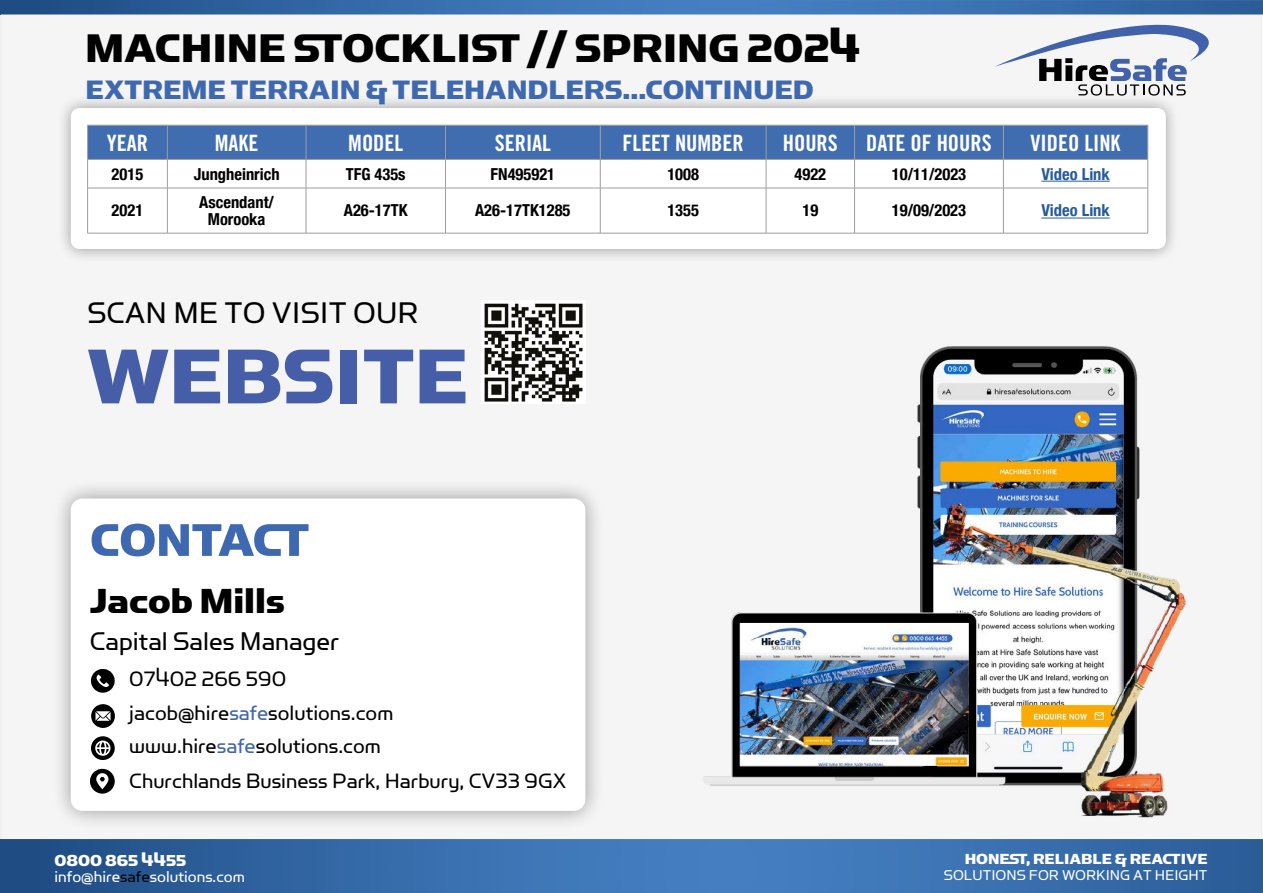
<style>
.page{position:relative;width:1263px;height:893px;background:#fff}
.page>*{position:absolute;margin:0;border:0;box-sizing:border-box;transform-origin:0 0}
.t1{font:87.3px "Simian Display Chimpanzee";color:#465ea7}
.t2{font:51.6px "Simian Display Chimpanzee";letter-spacing:-.01em;color:#3e69b1}
.t3{font:45px "Simian Display Chimpanzee";color:#000}
.t4{font:39.15px "Simian Display Chimpanzee";color:#000}
.t5{font:33.6px "Simian Display Orangutan";color:#000}
.t6{font:30px "Simian Display Chimpanzee";color:#3e69b1}
.t7{font:28.8px "Simian Display Orangutan";color:#000}
.t8{font:23.55px/33.3px "Simian Display Orangutan";color:#000}
.t9{font:22.5px "Trade Gothic Bold Cond Twenty";color:#fff}
.t10{font:17.85px "Simian Display Orangutan";color:#fff}
.t11{font:17.85px "Simian Display Chimpanzee";color:#fff}
.t12{font:700 condensed 16.5px/16.5px "Helvetica Neue";color:#000;text-align:center}
.t13{font:16.5px "Simian Display Chimpanzee";color:#fff}
.t14{font:700 condensed 16.5px "Helvetica Neue";color:#275b9b}
.t15{font:16.05px "Simian Display Orangutan";color:#fff}
.s1{color:#4166ab}
.s2{color:#020203}
</style>
<div class="page">
<div style="left:1px;top:1px;width:1260px;height:891px;background:#f5f5f5"></div>
<img style="left:703px;top:346px;width:483px;height:472px">
<div style="left:57px;top:94px;width:1123px;height:169px;background:#000;opacity:.37"></div>
<div style="left:71px;top:108px;width:1095px;height:141px;background:#fff;border-radius:9px"></div>
<svg style="left:87px;top:125px;width:1061px;height:63px"></svg>
<hr style="left:87px;top:188px;width:80px;height:1px;background:#9d9d9c">
<hr style="left:87px;top:188px;width:1px;height:45px;background:#9d9d9c">
<hr style="left:167px;top:188px;width:139px;height:1px;background:#9d9d9c">
<hr style="left:167px;top:188px;width:1px;height:45px;background:#9d9d9c">
<hr style="left:306px;top:188px;width:139px;height:1px;background:#9d9d9c">
<hr style="left:306px;top:188px;width:1px;height:45px;background:#9d9d9c">
<hr style="left:445px;top:188px;width:155px;height:1px;background:#9d9d9c">
<hr style="left:445px;top:188px;width:1px;height:45px;background:#9d9d9c">
<hr style="left:600px;top:188px;width:166px;height:1px;background:#9d9d9c">
<hr style="left:600px;top:188px;width:1px;height:45px;background:#9d9d9c">
<hr style="left:766px;top:188px;width:88px;height:1px;background:#9d9d9c">
<hr style="left:766px;top:188px;width:1px;height:45px;background:#9d9d9c">
<hr style="left:854px;top:188px;width:149px;height:1px;background:#9d9d9c">
<hr style="left:854px;top:188px;width:1px;height:45px;background:#9d9d9c">
<hr style="left:1003px;top:188px;width:145px;height:1px;background:#9d9d9c">
<hr style="left:1003px;top:188px;width:1px;height:45px;background:#9d9d9c">
<hr style="left:1147px;top:188px;width:1px;height:45px;background:#9d9d9c">
<hr style="left:87px;top:233px;width:80px;height:1px;background:#9d9d9c">
<hr style="left:167px;top:233px;width:139px;height:1px;background:#9d9d9c">
<hr style="left:306px;top:233px;width:139px;height:1px;background:#9d9d9c">
<hr style="left:445px;top:233px;width:155px;height:1px;background:#9d9d9c">
<hr style="left:600px;top:233px;width:166px;height:1px;background:#9d9d9c">
<hr style="left:766px;top:233px;width:88px;height:1px;background:#9d9d9c">
<hr style="left:854px;top:233px;width:149px;height:1px;background:#9d9d9c">
<hr style="left:1003px;top:233px;width:145px;height:1px;background:#9d9d9c">
<hr style="left:766px;top:125px;width:1px;height:34px;background:#9d9d9c">
<hr style="left:1147px;top:125px;width:1px;height:34px;background:#9d9d9c">
<hr style="left:445px;top:125px;width:155px;height:1px;background:#9d9d9c">
<hr style="left:445px;top:125px;width:1px;height:34px;background:#9d9d9c">
<hr style="left:600px;top:125px;width:1px;height:34px;background:#9d9d9c">
<hr style="left:854px;top:125px;width:149px;height:1px;background:#9d9d9c">
<hr style="left:854px;top:125px;width:1px;height:34px;background:#9d9d9c">
<hr style="left:1003px;top:125px;width:1px;height:34px;background:#9d9d9c">
<hr style="left:1041px;top:181px;width:69px;height:1px;background:#275b9b">
<hr style="left:1041px;top:218px;width:69px;height:1px;background:#275b9b">
<svg style="left:0;top:0;width:1263px;height:15px;background:#3c70ac"></svg>
<svg style="left:0;top:839px;width:1263px;height:54px;background:#366ba9"></svg>
<svg style="left:995px;top:24px;width:214px;height:72px"></svg>
<div style="left:51px;top:479px;width:554px;height:351px;background:#000;opacity:.37"></div>
<div style="left:71px;top:498px;width:514px;height:313px;background:#fff;border-radius:12px"></div>
<svg style="left:91px;top:669px;width:24px;height:24px"></svg>
<svg style="left:91px;top:704px;width:24px;height:24px"></svg>
<svg style="left:91px;top:736px;width:24px;height:24px"></svg>
<svg style="left:90px;top:769px;width:25px;height:25px"></svg>
<img style="left:484px;top:303px;width:99px;height:99px">
<h3 class="t3" style="left:85px;top:24px;width:777px">MACHINE STOCKLIST // SPRING 2024</h3>
<h3 class="t6" style="left:86px;top:74px;width:730px">EXTREME TERRAIN &amp; TELEHANDLERS...CONTINUED</h3>
<h3 class="t9" style="left:107px;top:129px;width:43px">YEAR</h3>
<h3 class="t9" style="left:215px;top:129px;width:45px">MAKE</h3>
<h3 class="t9" style="left:348px;top:129px;width:56px">MODEL</h3>
<h3 class="t9" style="left:495px;top:129px;width:58px">SERIAL</h3>
<h3 class="t9" style="left:623px;top:129px;width:123px">FLEET NUMBER</h3>
<h3 class="t9" style="left:783px;top:129px;width:56px">HOURS</h3>
<h3 class="t9" style="left:866px;top:129px;width:127px">DATE OF HOURS</h3>
<h3 class="t9" style="left:1030px;top:129px;width:91px">VIDEO LINK</h3>
<p class="t12" style="left:112px;top:165px;width:33px">2015</p>
<p class="t12" style="left:194px;top:165px;width:87px">Jungheinrich</p>
<p class="t12" style="left:346px;top:165px;width:61px">TFG 435s</p>
<p class="t12" style="left:491px;top:165px;width:66px">FN495921</p>
<p class="t12" style="left:667px;top:165px;width:33px">1008</p>
<p class="t12" style="left:794px;top:165px;width:33px">4922</p>
<p class="t12" style="left:892px;top:165px;width:76px">10/11/2023</p>
<p class="t14" style="left:1041px;top:164px;width:70px">Video Link</p>
<p class="t12" style="left:112px;top:202px;width:33px">2021</p>
<p class="t12" style="left:199px;top:194px;width:76px">Ascendant/<br>Morooka</p>
<p class="t12" style="left:344px;top:202px;width:65px">A26-17TK</p>
<p class="t12" style="left:475px;top:202px;width:97px">A26-17TK1285</p>
<p class="t12" style="left:667px;top:202px;width:33px">1355</p>
<p class="t12" style="left:802px;top:202px;width:17px">19</p>
<p class="t12" style="left:892px;top:202px;width:76px">19/09/2023</p>
<p class="t14" style="left:1041px;top:201px;width:70px">Video Link</p>
<h3 class="t5" style="left:87px;top:295px;width:332px">SCAN ME TO VISIT OUR</h3>
<h1 class="t1" style="left:87px;top:329px;width:382px">WEBSITE</h1>
<h2 class="t2" style="left:90px;top:512px;width:221px">CONTACT</h2>
<h3 class="t4" style="left:90px;top:580px;width:196px">Jacob Mills</h3>
<h3 class="t7" style="left:90px;top:626px;width:251px">Capital Sales Manager</h3>
<h3 class="t8" style="left:129px;top:662px;width:265px">07402 266 590 jacob@hire<span class="s1">safe</span>solutions.com www.hire<span class="s1">safe</span>solutions.com</h3>
<h3 class="t8" style="left:129px;top:764px;width:439px">Churchlands Business Park, Harbury, CV33 9GX</h3>
<p class="t11" style="left:55px;top:850px;width:133px">0800 865 4455</p>
<p class="t10" style="left:55px;top:867px;width:192px">info@hire<span class="s2">safe</span>solutions.com</p>
<p class="t13" style="left:965px;top:850px;width:244px">HONEST, RELIABLE &amp; REACTIVE</p>
<p class="t15" style="left:944px;top:867px;width:265px">SOLUTIONS FOR WORKING AT HEIGHT</p>
</div>
